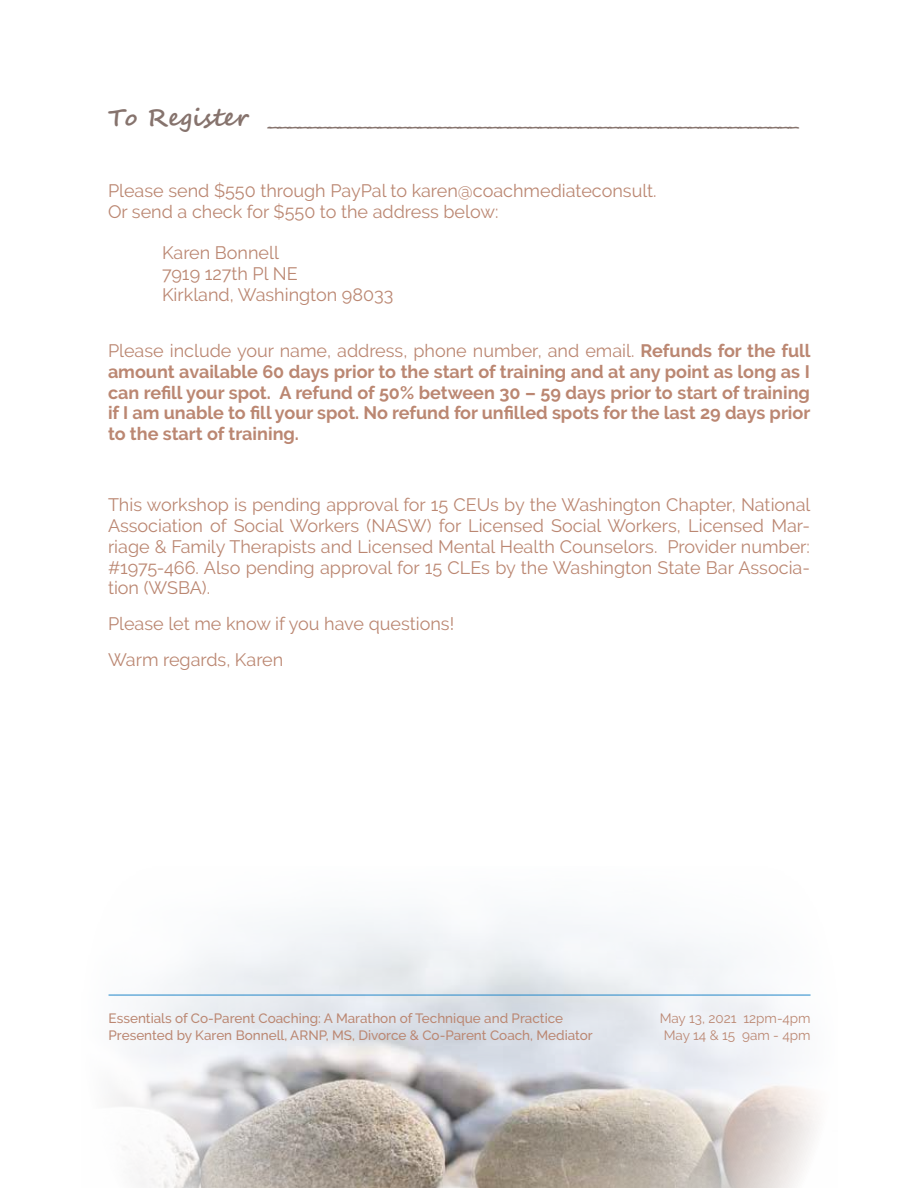
<style>
.page{position:relative;width:918px;height:1188px;background:#fff}
.page>*{position:absolute;margin:0;border:0;box-sizing:border-box;transform-origin:0 0}
.t1{font:700 24px "Segoe Script";color:#86736d}
.t2{font:18px/20.7px "Raleway";color:#bb8772}
.t3{font:700 18px/20.7px "Raleway";color:#bb8772;text-align:justify}
.t4{font:500 13.5px/16.2px "Raleway";color:#bb8772}
.t5{font:13.5px/16.2px "Raleway";color:#bb8772;text-align:center}
.s1{font-weight:400}
</style>
<div class="page">
<img style="left:108px;top:912px;width:708px;height:276px">
<hr style="left:109px;top:995px;width:702px;height:1px;background:#2287c9">
<h1 class="t1" style="left:108px;top:98px;width:692px">To Register _____________________________________________________</h1>
<p class="t2" style="left:108px;top:181px;width:550px">Please send $550 through PayPal to karen@coachmediateconsult.<br>Or send a check for $550 to the address below:</p>
<p class="t2" style="left:162px;top:243px;width:233px">Karen Bonnell<br>7919 127th Pl NE<br>Kirkland, Washington 98033</p>
<p class="t3" style="left:108px;top:341px;width:704px"><span class="s1">Please include your name, address, phone number, and email.</span> Refunds for the full amount available 60 days prior to the start of training and at any point as long as I can refill your spot. A refund of 50% between 30 – 59 days prior to start of training if I am unable to fill your spot. No refund for unfilled spots for the last 29 days prior to the start of training.</p>
<p class="t2" style="left:108px;top:495px;width:704px;text-align:justify">This workshop is pending approval for 15 CEUs by the Washington Chapter, National Association of Social Workers (NASW) for Licensed Social Workers, Licensed Mar&shy;riage &amp; Family Therapists and Licensed Mental Health Counselors. Provider number: #1975-466. Also pending approval for 15 CLEs by the Washington State Bar Associa&shy;tion (WSBA).</p>
<p class="t2" style="left:108px;top:606px;width:348px;line-height:35.7px">Please let me know if you have questions!<br>Warm regards, Karen</p>
<p class="t4" style="left:109px;top:1011px;width:486px">Essentials of Co-Parent Coaching: A Marathon of Technique and Practice<br>Presented by Karen Bonnell, ARNP, MS, Divorce &amp; Co-Parent Coach, Mediator</p>
<p class="t5" style="left:660px;top:1010px;width:152px">May 13, 2021 12pm-4pm<br>May 14 &amp; 15 9am - 4pm</p>
</div>
